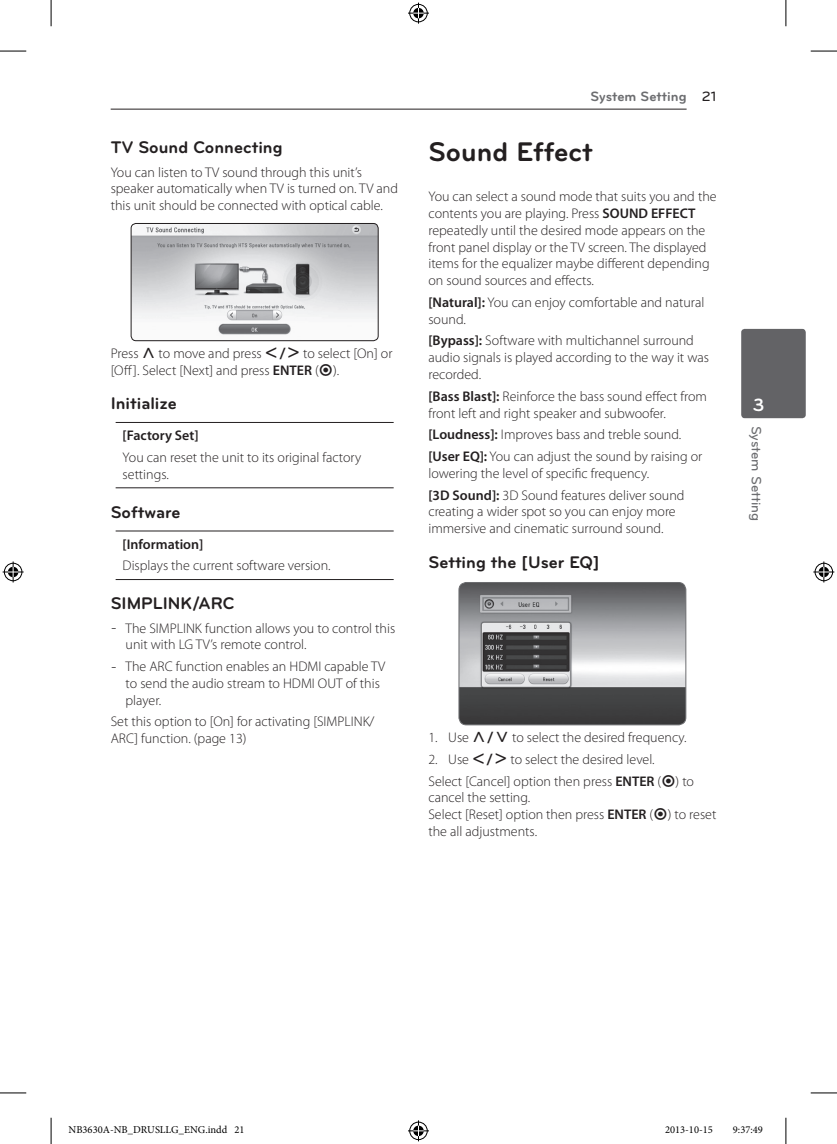
<style>
.page{position:relative;width:837px;height:1144px;background:#fff}
.page>*{position:absolute;margin:0;border:0;box-sizing:border-box;transform-origin:0 0}
.t1{font:700 28px "Bryant LG";color:#231f20}
.t2{font:700 18.38px "Bryant LG";color:#fff}
.t3{font:700 17.5px "Bryant LG";color:#231f20}
.t4{font:300 14px/16.8px "Myriad Pro";color:#231f20}
.t5{font:600 14px "Myriad Pro";color:#231f20}
.t6{font:500 14px "Bryant LG";color:#6c6d70}
.t7{font:700 14px "Bryant LG";color:#6c6d70}
.t8{font:500 14px "Bryant LG";color:#231f20}
.t9{font:10.5px "Minion Pro";color:#000}
.s1{font-family:"UPSYS Common";font-weight:400}
.s2{font-weight:600}
.s3{font-family:"Bryant LG";font-weight:400}
</style>
<div class="page">
<div style="left:741px;top:329px;width:64px;height:89px;background:#636366;border-radius:3px"></div>
<img style="left:131px;top:223px;width:247px;height:118px">
<div style="left:131px;top:223px;width:247px;height:118px;border:1px solid #231f20;border-radius:5px"></div>
<hr style="left:116px;top:422px;width:277px;height:1px;background:#231f20">
<hr style="left:116px;top:487px;width:277px;height:1px;background:#231f20">
<hr style="left:116px;top:530px;width:277px;height:1px;background:#231f20">
<hr style="left:116px;top:579px;width:277px;height:1px;background:#231f20">
<img style="left:460px;top:582px;width:225px;height:143px">
<div style="left:458px;top:582px;width:228px;height:143px;border:1px solid #6c6d70;border-radius:7px"></div>
<hr style="left:111px;top:109px;width:575px;height:1px;background:#231f20">
<svg style="left:0;top:51px;width:26px;height:1px"></svg>
<svg style="left:810px;top:51px;width:26px;height:1px"></svg>
<svg style="left:0;top:1092px;width:26px;height:1px"></svg>
<svg style="left:810px;top:1092px;width:26px;height:1px"></svg>
<svg style="left:51px;top:0;width:1px;height:26px"></svg>
<svg style="left:51px;top:1118px;width:1px;height:26px"></svg>
<svg style="left:785px;top:0;width:1px;height:26px"></svg>
<svg style="left:785px;top:1118px;width:1px;height:26px"></svg>
<svg style="left:408px;top:3px;width:21px;height:21px"></svg>
<svg style="left:408px;top:1120px;width:21px;height:21px"></svg>
<svg style="left:3px;top:561px;width:21px;height:21px"></svg>
<svg style="left:813px;top:561px;width:21px;height:21px"></svg>
<p class="t3" style="left:111px;top:137px;width:173px">TV Sound Connecting</p>
<p class="t4" style="left:111px;top:163px;width:289px">You can listen to TV sound through this unit’s speaker automatically when TV is turned on. TV and this unit should be connected with optical cable.</p>
<p class="t4" style="left:111px;top:345px;width:283px">Press <span class="s1">W</span> to move and press <span class="s1">A/D</span> to select [On] or [Off]. Select [Next] and press <span class="s2">ENTER</span> (<span class="s1">b</span>).</p>
<p class="t3" style="left:111px;top:392px;width:68px">Initialize</p>
<p class="t5" style="left:123px;top:426px;width:77px">[Factory Set]</p>
<p class="t4" style="left:123px;top:448px;width:240px">You can reset the unit to its original factory settings.</p>
<p class="t3" style="left:111px;top:501px;width:71px">Software</p>
<p class="t5" style="left:123px;top:535px;width:82px">[Information]</p>
<p class="t4" style="left:123px;top:557px;width:209px">Displays the current software version.</p>
<p class="t3" style="left:111px;top:593px;width:125px">SIMPLINK/ARC</p>
<p class="t4" style="left:125px;top:619px;width:271px;text-indent:-15px"><span class="s3">-</span> The SIMPLINK function allows you to control this unit with LG TV’s remote control.</p>
<p class="t4" style="left:125px;top:658px;width:261px;text-indent:-15px"><span class="s3">-</span> The ARC function enables an HDMI capable TV to send the audio stream to HDMI OUT of this player.</p>
<p class="t4" style="left:111px;top:713px;width:265px">Set this option to [On] for activating [SIMPLINK/<br>ARC] function. (page 13)</p>
<p class="t7" style="left:590px;top:88px;width:97px">System Setting</p>
<p class="t8" style="left:701px;top:88px;width:16px">21</p>
<h1 class="t1" style="left:428px;top:135px;width:166px">Sound Effect</h1>
<p class="t4" style="left:428px;top:188px;width:289px">You can select a sound mode that suits you and the contents you are playing. Press <span class="s2">SOUND EFFECT </span>repeatedly until the desired mode appears on the front panel display or the TV screen. The displayed items for the equalizer maybe different depending on sound sources and effects.</p>
<p class="t4" style="left:428px;top:294px;width:277px"><span class="s2">[Natural]:</span> You can enjoy comfortable and natural sound.</p>
<p class="t4" style="left:428px;top:332px;width:282px"><span class="s2">[Bypass]:</span> Software with multichannel surround audio signals is played according to the way it was recorded.</p>
<p class="t4" style="left:428px;top:388px;width:280px"><span class="s2">[Bass Blast]:</span> Reinforce the bass sound effect from front left and right speaker and subwoofer.</p>
<p class="t4" style="left:428px;top:424px;width:275px;line-height:21.7px"><span class="s2">[Loudness]:</span> Improves bass and treble sound. <span class="s2">[User EQ]:</span> You can adjust the sound by raising or</p>
<p class="t4" style="left:428px;top:462px;width:257px;line-height:21.7px">lowering the level of specific frequency.<br><span class="s2">[3D Sound]:</span> 3D Sound features deliver sound</p>
<p class="t4" style="left:428px;top:503px;width:249px">creating a wider spot so you can enjoy more immersive and cinematic surround sound.</p>
<p class="t3" style="left:428px;top:551px;width:172px">Setting the [User EQ]</p>
<p class="t4" style="left:428px;top:729px;width:260px">1. Use <span class="s1">W/S</span> to select the desired frequency.</p>
<p class="t4" style="left:428px;top:748px;width:267px;line-height:21.7px">2. Use <span class="s1">A/D</span> to select the desired level.<br>Select [Cancel] option then press <span class="s2">ENTER</span> (<span class="s1">b</span>) to</p>
<p class="t4" style="left:428px;top:789px;width:289px">cancel the setting.<br>Select [Reset] option then press <span class="s2">ENTER</span> (<span class="s1">b</span>) to reset the all adjustments.</p>
<h2 class="t2" style="left:752px;top:393px;width:13px">3</h2>
<p class="t6" style="left:764px;top:426px;width:97px;rotate:90deg">System Setting</p>
<p class="t9" style="left:69px;top:1123px;width:177px">NB3630A-NB_DRUSLLG_ENG.indd 21</p>
<p class="t9" style="left:664px;top:1123px;width:49px">2013-10-15</p>
<p class="t9" style="left:732px;top:1123px;width:31px">9:37:49</p>
</div>
